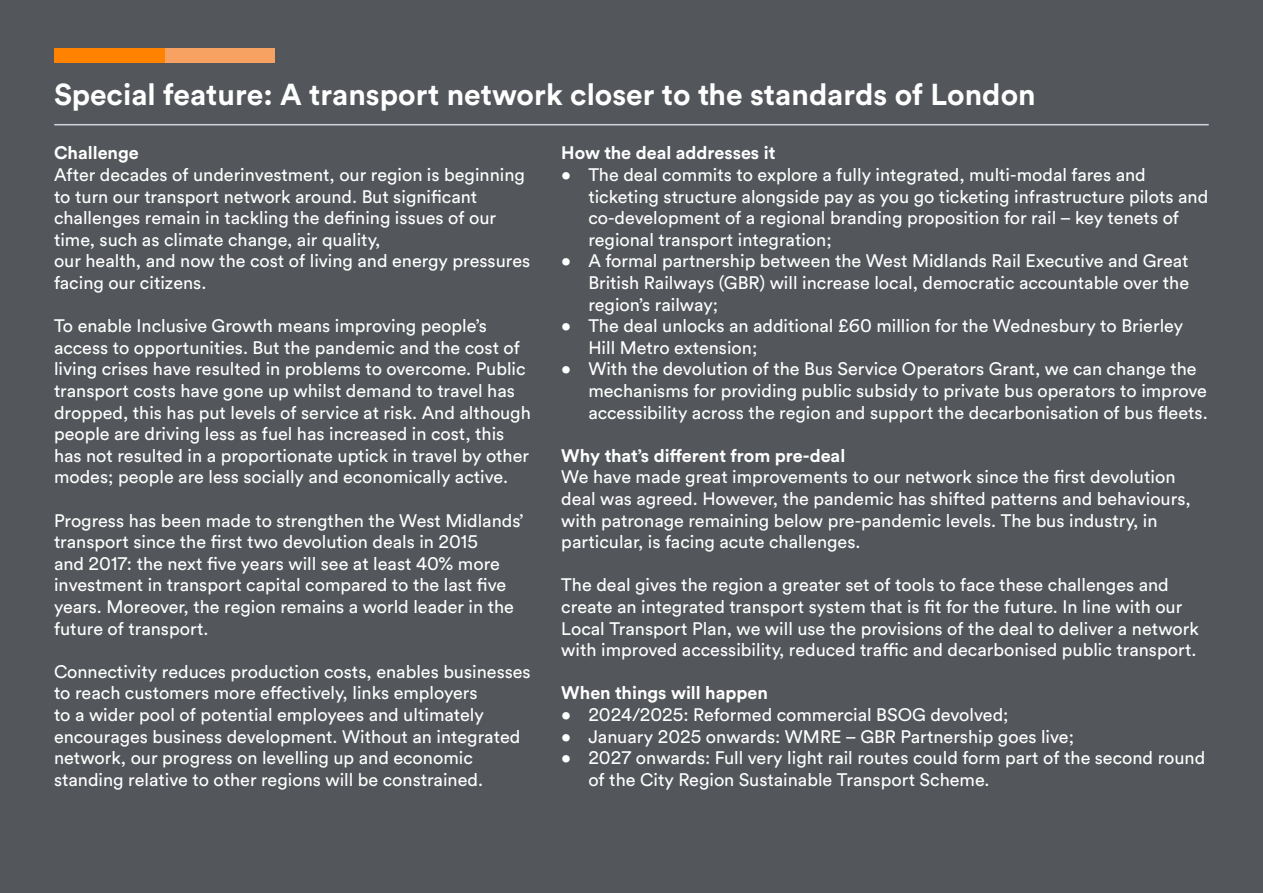
<style>
.page{position:relative;width:1263px;height:893px;background:#53565a}
.page>*{position:absolute;margin:0;border:0;box-sizing:border-box;transform-origin:0 0}
.TOC_M_WHITE{font:700 30px "WMCA Circular Cap Num";color:#fff}
.Body{font:18px/21.6px "WMCA Circular Cap Num";color:#fff}
.Body-2{font:700 18px "WMCA Circular Cap Num";color:#fff}
</style>
<div class="page">
<hr style="left:55px;top:124px;width:1153px;height:1px;background:#d6d3dc">
<div style="left:164px;top:49px;width:111px;height:14px;background:#f7a163"></div>
<div style="left:54px;top:49px;width:110px;height:14px;background:#ff8200"></div>
<p class="TOC_M_WHITE" style="left:54px;top:78px;width:983px">Special feature: A transport network closer to the standards of London</p>
<p class="Body-2" style="left:54px;top:143px;width:86px">Challenge</p>
<p class="Body" style="left:54px;top:164px;width:472px">After decades of underinvestment, our region is beginning to turn our transport network around. But significant challenges remain in tackling the defining issues of our time, such as climate change, air quality,</p>
<p class="Body" style="left:54px;top:251px;width:478px">our health, and now the cost of living and energy pressures facing our citizens.</p>
<p class="Body" style="left:54px;top:315px;width:478px">To enable Inclusive Growth means improving people’s access to opportunities. But the pandemic and the cost of living crises have resulted in problems to overcome. Public transport costs have gone up whilst demand to travel has dropped, this has put levels of service at risk. And although people are driving less as fuel has increased in cost, this has not resulted in a proportionate uptick in travel by other</p>
<p class="Body" style="left:54px;top:467px;width:456px">modes; people are less socially and economically active.</p>
<p class="Body" style="left:54px;top:510px;width:471px">Progress has been made to strengthen the West Midlands’ transport since the first two devolution deals in 2015<br>and 2017: the next five years will see at least 40% more investment in transport capital compared to the last five years. Moreover, the region remains a world leader in the future of transport.</p>
<p class="Body" style="left:54px;top:661px;width:478px">Connectivity reduces production costs, enables businesses to reach customers more effectively, links employers<br>to a wider pool of potential employees and ultimately encourages business development. Without an integrated network, our progress on levelling up and economic standing relative to other regions will be constrained.</p>
<p class="Body-2" style="left:561px;top:143px;width:216px">How the deal addresses it</p>
<p class="Body" style="left:588px;top:164px;width:621px;text-indent:-27px">• The deal commits to explore a fully integrated, multi-modal fares and ticketing structure alongside pay as you go ticketing infrastructure pilots and co-development of a regional branding proposition for rail – key tenets of regional transport integration;</p>
<p class="Body" style="left:588px;top:251px;width:602px;text-align:justify;text-indent:-27px">• A formal partnership between the West Midlands Rail Executive and Great British Railways (GBR) will increase local, democratic accountable over the region’s railway;</p>
<p class="Body" style="left:588px;top:315px;width:596px;text-indent:-27px">• The deal unlocks an additional £60 million for the Wednesbury to Brierley<br>Hill Metro extension;</p>
<p class="Body" style="left:588px;top:359px;width:621px;text-indent:-27px">• With the devolution of the Bus Service Operators Grant, we can change the mechanisms for providing public subsidy to private bus operators to improve accessibility across the region and support the decarbonisation of bus fleets.</p>
<p class="Body-2" style="left:561px;top:446px;width:285px">Why that’s different from pre-deal</p>
<p class="Body" style="left:561px;top:467px;width:631px">We have made great improvements to our network since the first devolution deal was agreed. However, the pandemic has shifted patterns and behaviours, with patronage remaining below pre-pandemic levels. The bus industry, in particular, is facing acute challenges.</p>
<p class="Body" style="left:561px;top:575px;width:639px">The deal gives the region a greater set of tools to face these challenges and create an integrated transport system that is fit for the future. In line with our Local Transport Plan, we will use the provisions of the deal to deliver a network with improved accessibility, reduced traffic and decarbonised public transport.</p>
<p class="Body-2" style="left:561px;top:683px;width:208px">When things will happen</p>
<p class="Body" style="left:561px;top:704px;width:449px">• 2024/2025: Reformed commercial BSOG devolved;</p>
<p class="Body" style="left:561px;top:726px;width:514px">• January 2025 onwards: WMRE – GBR Partnership goes live;</p>
<p class="Body" style="left:588px;top:747px;width:618px;text-indent:-27px">• 2027 onwards: Full very light rail routes could form part of the second round of the City Region Sustainable Transport Scheme.</p>
</div>
